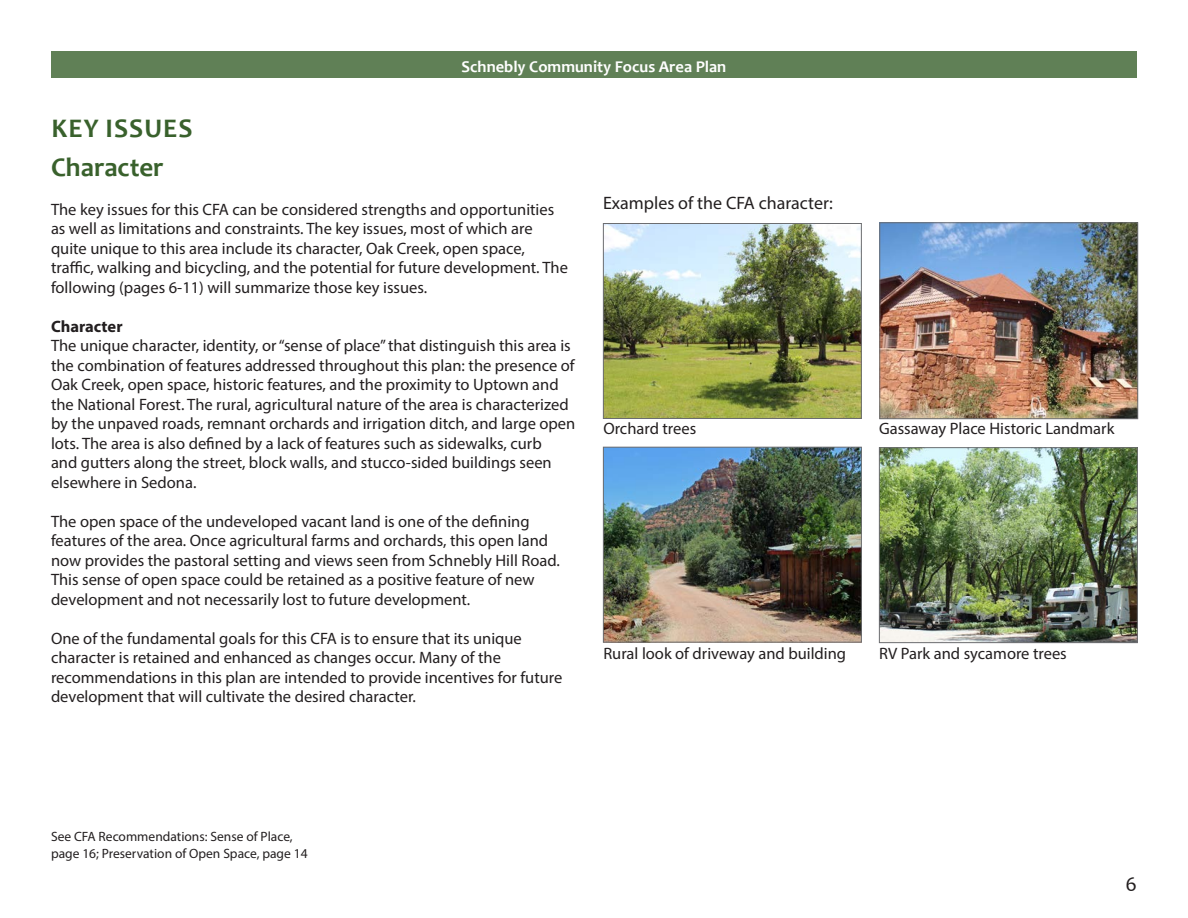
<style>
.page{position:relative;width:1188px;height:918px;background:#fff}
.page>*{position:absolute;margin:0;border:0;box-sizing:border-box;transform-origin:0 0}
.level_2{font:700 27px "Candara";color:#39612c}
.level_1{font:700 27px "Candara";letter-spacing:.04em;color:#39612c}
.t1{font:21px "Candara";color:#231f20}
.t2{font:18px "Myriad Pro";color:#231f20}
.t3{font:16.5px/19.5px "Myriad Pro";color:#231f20}
.t4{font:700 16.5px "Candara";color:#fff}
.t5{font:700 16.5px "Myriad Pro";color:#231f20}
.Paragraph_Style_2{font:13.5px/16.5px "Myriad Pro";color:#231f20}
</style>
<div class="page">
<div style="left:51px;top:51px;width:1086px;height:27px;background:#608056"></div>
<img style="left:605px;top:449px;width:255px;height:192px">
<div style="left:603px;top:447px;width:259px;height:196px;border:1px solid #6c6d70"></div>
<img style="left:881px;top:449px;width:255px;height:192px">
<div style="left:879px;top:447px;width:259px;height:196px;border:1px solid #6c6d70"></div>
<img style="left:881px;top:224px;width:255px;height:193px">
<div style="left:879px;top:222px;width:259px;height:197px;border:1px solid #6c6d70"></div>
<img style="left:605px;top:225px;width:255px;height:192px">
<div style="left:603px;top:223px;width:259px;height:196px;border:1px solid #6c6d70"></div>
<p class="level_1" style="left:52px;top:111px;width:143px">KEY ISSUES</p>
<p class="level_2" style="left:51px;top:150px;width:114px">Character</p>
<p class="t4" style="left:462px;top:56px;width:266px">Schnebly Community Focus Area Plan</p>
<p class="t3" style="left:51px;top:199px;width:519px">The key issues for this CFA can be considered strengths and opportunities as well as limitations and constraints. The key issues, most of which are quite unique to this area include its character, Oak Creek, open space, traffic, walking and bicycling, and the potential for future development. The following (pages 6-11) will summarize those key issues.</p>
<p class="t5" style="left:51px;top:315px;width:73px">Character</p>
<p class="t3" style="left:51px;top:335px;width:526px">The unique character, identity, or “sense of place” that distinguish this area is the combination of features addressed throughout this plan: the presence of Oak Creek, open space, historic features, and the proximity to Uptown and the National Forest. The rural, agricultural nature of the area is characterized by the unpaved roads, remnant orchards and irrigation ditch, and large open lots. The area is also defined by a lack of features such as sidewalks, curb<br>and gutters along the street, block walls, and stucco-sided buildings seen elsewhere in Sedona.</p>
<p class="t3" style="left:51px;top:511px;width:510px">The open space of the undeveloped vacant land is one of the defining features of the area. Once agricultural farms and orchards, this open land now provides the pastoral setting and views seen from Schnebly Hill Road.<br>This sense of open space could be retained as a positive feature of new development and not necessarily lost to future development.</p>
<p class="t3" style="left:51px;top:628px;width:513px">One of the fundamental goals for this CFA is to ensure that its unique character is retained and enhanced as changes occur. Many of the recommendations in this plan are intended to provide incentives for future development that will cultivate the desired character.</p>
<p class="t2" style="left:603px;top:192px;width:231px">Examples of the CFA character:</p>
<p class="t3" style="left:603px;top:418px;width:94px">Orchard trees</p>
<p class="t3" style="left:879px;top:418px;width:237px">Gassaway Place Historic Landmark</p>
<p class="t3" style="left:603px;top:644px;width:244px">Rural look of driveway and building</p>
<p class="t3" style="left:879px;top:643px;width:189px">RV Park and sycamore trees</p>
<p class="Paragraph_Style_2" style="left:51px;top:829px;width:258px">See CFA Recommendations: Sense of Place, page 16; Preservation of Open Space, page 14</p>
<p class="t1" style="left:1125px;top:871px;width:13px">6</p>
</div>
